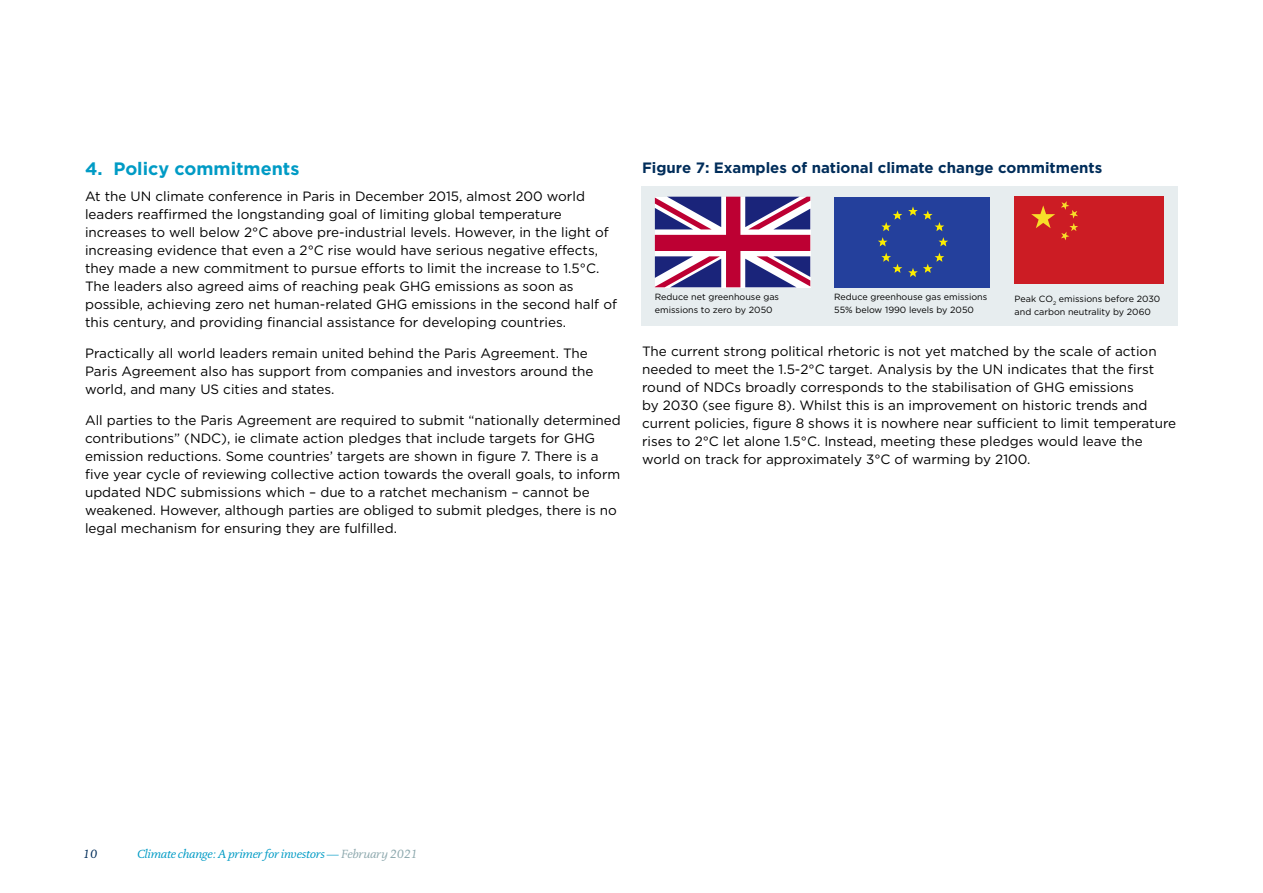
<style>
.page{position:relative;width:1263px;height:893px;background:#fff}
.page>*{position:absolute;margin:0;border:0;box-sizing:border-box;transform-origin:0 0}
.t1{font:700 18px "Gotham";color:#009bc5}
.t2{font:700 15px "Gotham";color:#002d5a}
.t3{font:13.5px/18px "Gotham";color:#000}
.t4{font:italic 12px "DTL Documenta TOT";letter-spacing:-.02em;color:#009bc5}
.t5{font:italic 12px "DTL Documenta TOT";color:#002d5a}
.t6{font:9px/13.5px "Gotham";color:#000}
.s1{color:#8ea9ae}
</style>
<div class="page">
<div style="left:642px;top:186px;width:536px;height:139px;background:#e7edef"></div>
<div style="left:1014px;top:197px;width:150px;height:87px;background:#cc1c24"></div>
<svg style="left:1031px;top:205px;width:24px;height:23px"></svg>
<svg style="left:1061px;top:201px;width:17px;height:39px"></svg>
<svg style="left:655px;top:197px;width:155px;height:90px;background:#9c5e8c"></svg>
<div style="left:834px;top:197px;width:156px;height:90px;background:#24409c"></div>
<svg style="left:881px;top:210px;width:21px;height:21px"></svg>
<svg style="left:908px;top:206px;width:36px;height:25px"></svg>
<svg style="left:881px;top:253px;width:21px;height:20px"></svg>
<svg style="left:908px;top:253px;width:36px;height:24px"></svg>
<svg style="left:878px;top:237px;width:9px;height:9px"></svg>
<svg style="left:938px;top:237px;width:10px;height:9px"></svg>
<h1 class="t1" style="left:85px;top:156px;width:216px">4. Policy commitments</h1>
<p class="t3" style="left:85px;top:187px;width:533px">At the UN climate conference in Paris in December 2015, almost 200 world leaders reaffirmed the longstanding goal of limiting global temperature increases to well below 2°C above pre-industrial levels. However, in the light of increasing evidence that even a 2°C rise would have serious negative effects, they made a new commitment to pursue efforts to limit the increase to 1.5°C.<br>The leaders also agreed aims of reaching peak GHG emissions as soon as possible, achieving zero net human-related GHG emissions in the second half of this century, and providing financial assistance for developing countries.</p>
<p class="t3" style="left:85px;top:344px;width:510px">Practically all world leaders remain united behind the Paris Agreement. The<br>Paris Agreement also has support from companies and investors around the world, and many US cities and states.</p>
<p class="t3" style="left:85px;top:411px;width:537px">All parties to the Paris Agreement are required to submit “nationally determined contributions” (NDC), ie climate action pledges that include targets for GHG emission reductions. Some countries’ targets are shown in figure 7. There is a five year cycle of reviewing collective action towards the overall goals, to inform updated NDC submissions which – due to a ratchet mechanism – cannot be weakened. However, although parties are obliged to submit pledges, there is no legal mechanism for ensuring they are fulfilled.</p>
<p class="t2" style="left:642px;top:157px;width:462px">Figure 7: Examples of national climate change commitments</p>
<p class="t6" style="left:655px;top:290px;width:126px">Reduce net greenhouse gas emissions to zero by 2050</p>
<p class="t6" style="left:834px;top:290px;width:155px">Reduce greenhouse gas emissions<br>55% below 1990 levels by 2050</p>
<p class="t6" style="left:1014px;top:291px;width:147px">Peak CO<sub>2</sub> emissions before 2030 and carbon neutrality by 2060</p>
<p class="t3" style="left:642px;top:342px;width:536px">The current strong political rhetoric is not yet matched by the scale of action needed to meet the 1.5-2°C target. Analysis by the UN indicates that the first round of NDCs broadly corresponds to the stabilisation of GHG emissions<br>by 2030 (see figure 8). Whilst this is an improvement on historic trends and current policies, figure 8 shows it is nowhere near sufficient to limit temperature rises to 2°C let alone 1.5°C. Instead, meeting these pledges would leave the world on track for approximately 3°C of warming by 2100.</p>
<p class="t5" style="left:83px;top:847px;width:16px">10</p>
<p class="t4" style="left:137px;top:847px;width:282px">Climate change: A primer for investors — <span class="s1">February 2021</span></p>
</div>
